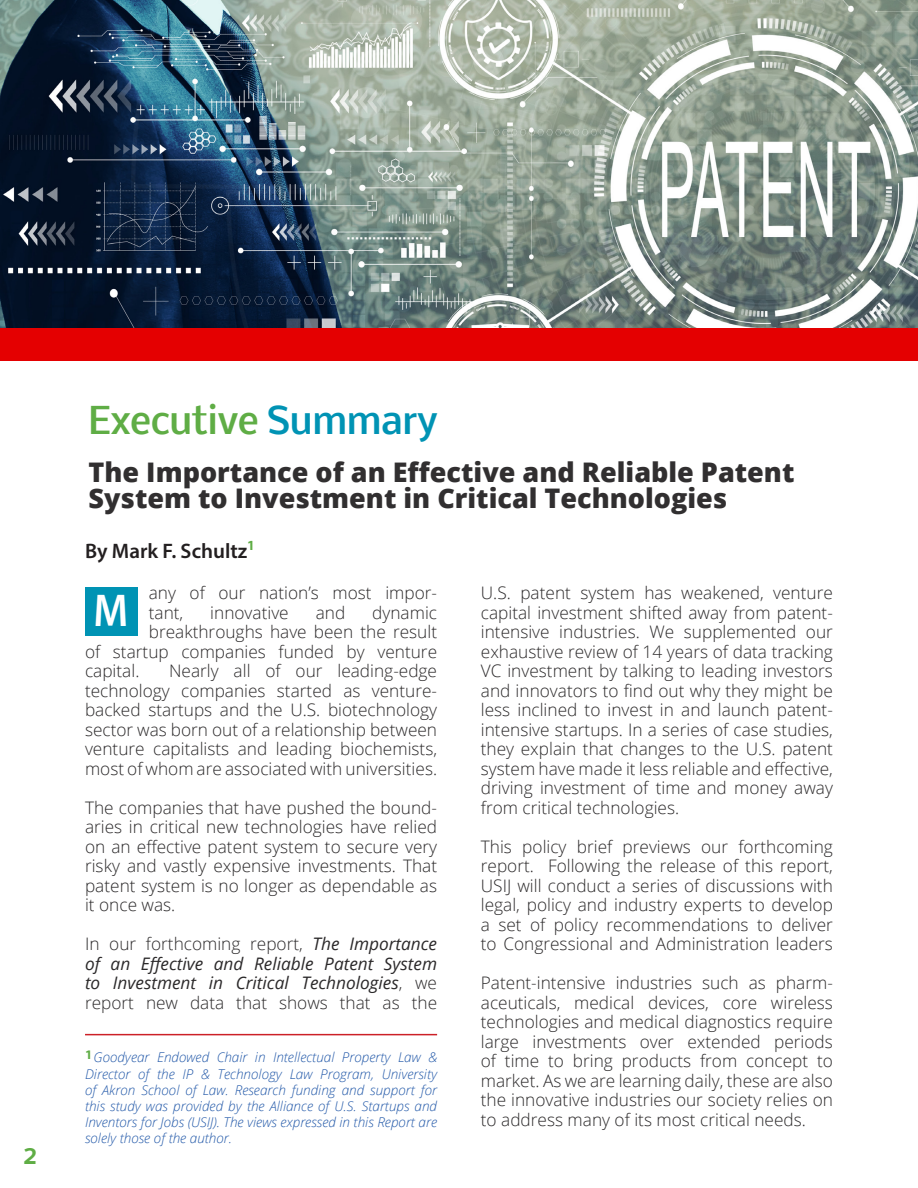
<style>
.page{position:relative;width:918px;height:1188px;background:#fff}
.page>*{position:absolute;margin:0;border:0;box-sizing:border-box;transform-origin:0 0}
.t1{font:600 46.2px "Myriad Pro";color:#fff;scale:.91 1}
.title_2{font:500 36px "Nobile";letter-spacing:-.01em;color:#5fad45}
.subtitle{font:800 27px/25.5px "Open Sans";color:#312f30}
.title_2-2{font:500 27px "Nobile";color:#5fad45}
.t2{font:600 21px "Myriad Pro";color:#231f20}
.body_text{font:300 17.25px/19.5px "Open Sans";color:#2b292a;text-align:justify}
.body_text-2{font:italic 17.25px/19.5px "Open Sans";color:#2b292a;text-align:justify}
.t3{font:italic 300 13.5px/16.2px "Open Sans";color:#2359a9;text-align:justify}
.s1{color:#0093b4}
.s2{font-weight:300;font-style:normal}
</style>
<div class="page">
<img style="left:0;top:0;width:918px;height:328px">
<div style="left:0;top:328px;width:918px;height:33px;background:#e40001"></div>
<hr style="left:85px;top:1034px;width:352px;height:1px;background:#cc2027">
<div style="left:85px;top:588px;width:53px;height:48px;background:#0093b4"></div>
<p class="title_2-2" style="left:22px;top:1132px;width:17px">2</p>
<p class="title_2" style="left:89px;top:391px;width:351px">Executive <span class="s1">Summary</span></p>
<p class="subtitle" style="left:89px;top:458px;width:707px">The Importance of an Effective and Reliable Patent<br>System to Investment in Critical Technologies</p>
<p class="t2" style="left:85px;top:538px;width:172px">By Mark F. Schultz<sup>1</sup></p>
<p class="body_text" style="left:149px;top:583px;width:290px">any of our nation’s most impor&shy;tant,</p>
<p class="t1" style="left:94px;top:581px;width:40px">M</p>
<p class="body_text" style="left:210px;top:602px;width:80px">innovative</p>
<p class="body_text" style="left:316px;top:602px;width:31px">and</p>
<p class="body_text" style="left:372px;top:602px;width:66px">dynamic</p>
<p class="body_text" style="left:149px;top:622px;width:290px">breakthroughs have been the result</p>
<p class="body_text" style="left:85px;top:641px;width:354px">of startup companies funded by venture</p>
<p class="body_text" style="left:85px;top:661px;width:56px">capital.</p>
<p class="body_text" style="left:85px;top:661px;width:354px;text-indent:84px">Nearly all of our leading-edge technology companies started as venture&shy;backed startups and the U.S. biotechnology sector was born out of a relationship between venture capitalists and leading biochemists, most of whom are associated with universities.</p>
<p class="body_text" style="left:85px;top:797px;width:354px">The companies that have pushed the bound&shy;aries in critical new technologies have relied on an effective patent system to secure very risky and vastly expensive investments. That patent system is no longer as dependable as it once was.</p>
<p class="body_text-2" style="left:85px;top:934px;width:354px"><span class="s2">In our forthcoming report,</span> The Importance of an Effective and Reliable Patent System to Investment in Critical Technologies<span class="s2">, we report new data that shows that as the</span></p>
<p class="t3" style="left:85px;top:1049px;width:354px"><sup>1</sup>Goodyear Endowed Chair in Intellectual Property Law &amp; Director of the IP &amp; Technology Law Program, University of Akron School of Law. Research funding and support for this study was provided by the Alliance of U.S. Startups and Inventors for Jobs (USIJ). The views expressed in this Report are solely those of the author.</p>
<p class="body_text" style="left:481px;top:583px;width:354px">U.S. patent system has weakened, venture capital investment shifted away from patent&shy;intensive industries. We supplemented our exhaustive review of 14 years of data tracking VC investment by talking to leading investors and innovators to find out why they might be less inclined to invest in and launch patent&shy;intensive startups. In a series of case studies, they explain that changes to the U.S. patent system have made it less reliable and effective, driving investment of time and money away from critical technologies.</p>
<p class="body_text" style="left:481px;top:836px;width:354px">This policy brief previews our forthcoming report. Following the release of this report, USIJ will conduct a series of discussions with legal, policy and industry experts to develop a set of policy recommendations to deliver to Congressional and Administration leaders</p>
<p class="body_text" style="left:481px;top:973px;width:354px">Patent-intensive industries such as pharm&shy;aceuticals, medical devices, core wireless technologies and medical diagnostics require large investments over extended periods of time to bring products from concept to market. As we are learning daily, these are also the innovative industries our society relies on to address many of its most critical needs.</p>
</div>
